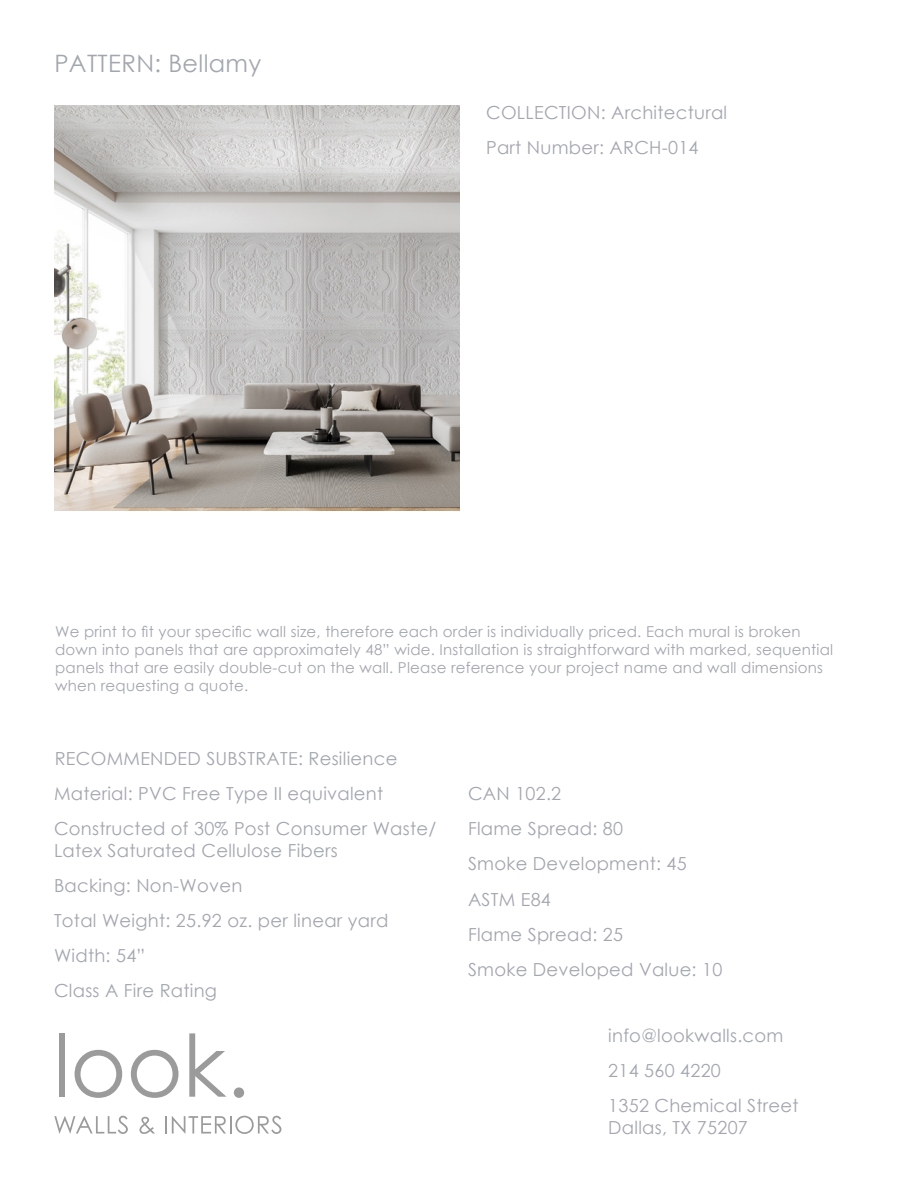
<style>
.page{position:relative;width:918px;height:1188px;background:#fff}
.page>*{position:absolute;margin:0;border:0;box-sizing:border-box;transform-origin:0 0}
.t1{font:24px "Century Gothic";letter-spacing:.015em;color:#a2a7ae}
.t2{font:18px/21.6px "Century Gothic";letter-spacing:.015em;color:#a2a7ae}
.t3{font:15px/18px "Century Gothic";letter-spacing:.015em;color:#a2a7ae}
</style>
<div class="page">
<img style="left:54px;top:106px;width:405px;height:405px">
<div style="left:59px;top:1033px;width:6px;height:64px;background:#9c9b9b"></div>
<svg style="left:75px;top:1050px;width:47px;height:48px"></svg>
<svg style="left:131px;top:1050px;width:48px;height:48px"></svg>
<svg style="left:189px;top:1033px;width:37px;height:64px"></svg>
<svg style="left:234px;top:1087px;width:10px;height:11px"></svg>
<svg style="left:54px;top:1116px;width:74px;height:18px"></svg>
<svg style="left:139px;top:1117px;width:16px;height:17px"></svg>
<svg style="left:165px;top:1116px;width:116px;height:18px"></svg>
<p class="t1" style="left:54px;top:47px;width:209px">PATTERN: Bellamy</p>
<p class="t2" style="left:486px;top:102px;width:243px">COLLECTION: Architectural</p>
<p class="t2" style="left:486px;top:137px;width:214px">Part Number: ARCH-014</p>
<p class="t3" style="left:55px;top:622px;width:780px">We print to fit your specific wall size, therefore each order is individually priced. Each mural is broken down into panels that are approximately 48” wide. Installation is straightforward with marked, sequential panels that are easily double-cut on the wall. Please reference your project name and wall dimensions when requesting a quote.</p>
<p class="t2" style="left:55px;top:748px;width:344px">RECOMMENDED SUBSTRATE: Resilience</p>
<p class="t2" style="left:54px;top:783px;width:331px">Material: PVC Free Type II equivalent</p>
<p class="t2" style="left:54px;top:818px;width:384px">Constructed of 30% Post Consumer Waste/<br>Latex Saturated Cellulose Fibers</p>
<p class="t2" style="left:54px;top:875px;width:190px">Backing: Non-Woven</p>
<p class="t2" style="left:54px;top:910px;width:336px">Total Weight: 25.92 oz. per linear yard</p>
<p class="t2" style="left:54px;top:945px;width:93px">Width: 54”</p>
<p class="t2" style="left:54px;top:980px;width:165px">Class A Fire Rating</p>
<p class="t2" style="left:468px;top:783px;width:95px">CAN 102.2</p>
<p class="t2" style="left:468px;top:818px;width:157px">Flame Spread: 80</p>
<p class="t2" style="left:468px;top:853px;width:220px">Smoke Development: 45</p>
<p class="t2" style="left:468px;top:888px;width:84px">ASTM E84</p>
<p class="t2" style="left:468px;top:923px;width:157px">Flame Spread: 25</p>
<p class="t2" style="left:468px;top:958px;width:256px">Smoke Developed Value: 10</p>
<p class="t2" style="left:608px;top:1025px;width:177px">info@lookwalls.com</p>
<p class="t2" style="left:608px;top:1060px;width:114px">214 560 4220</p>
<p class="t2" style="left:608px;top:1095px;width:192px">1352 Chemical Street<br>Dallas, TX 75207</p>
</div>
